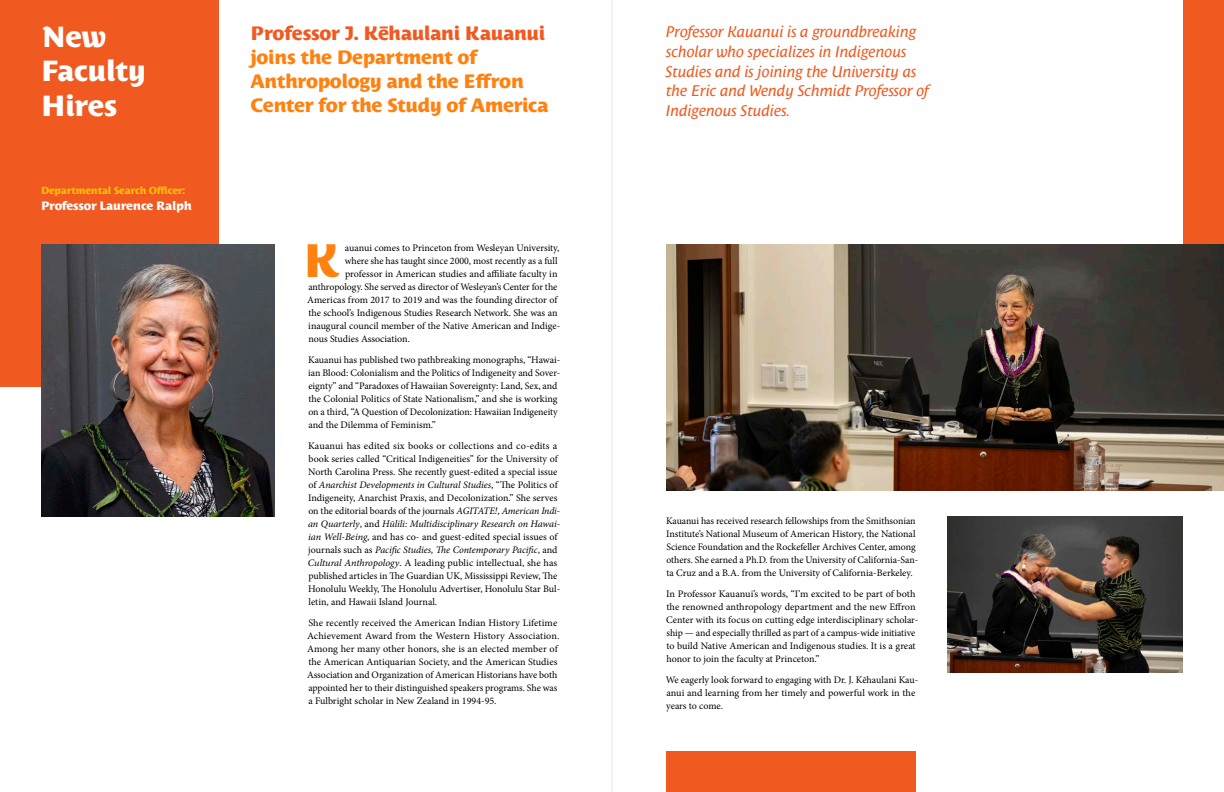
<style>
.page{position:relative;width:1224px;height:792px;background:#fff}
.page>*{position:absolute;margin:0;border:0;box-sizing:border-box;transform-origin:0 0}
.Body_Text_DP{font:800 46.4px "Costa Std";color:#ff810f}
.Chapter_Title_2nd_Le{font:800 28.8px/34.6px "Costa Std";letter-spacing:-.02em;color:#fff}
.Section_Title_Red{font:800 19.2px/24px "Costa Std";letter-spacing:-.025em;color:#ff810f}
.Interview_Quote_Smal{font:italic 15.3px/19.8px "Costa Std";letter-spacing:-.015em;color:#f05a21}
.Lab_Credits_Name{font:800 12px "Costa Std";letter-spacing:-.015em;color:#fff}
.Body_Text{font:10px/13px "Minion Pro";letter-spacing:-.005em;color:#000}
.Body_Text_DP-2{font:10px "Minion Pro";letter-spacing:-.005em;color:#000}
.Lab_Credits_Title{font:800 10px "Costa Std";letter-spacing:-.015em;color:#ffbe00}
.s1{color:#f05a21}
.s2{font-style:italic}
</style>
<div class="page">
<hr style="left:612px;top:0;width:1px;height:792px;background:#e6e6e6">
<div style="left:0;top:0;width:219px;height:387px;background:#f05a21"></div>
<img style="left:666px;top:244px;width:558px;height:247px">
<img style="left:41px;top:244px;width:234px;height:273px">
<div style="left:1183px;top:0;width:41px;height:244px;background:#f05a21"></div>
<img style="left:947px;top:517px;width:236px;height:156px">
<div style="left:666px;top:751px;width:250px;height:41px;background:#f05a21"></div>
<p class="Chapter_Title_2nd_Le" style="left:41px;top:19px;width:107px">New<br>Faculty<br>Hires</p>
<p class="Lab_Credits_Title" style="left:41px;top:185px;width:146px">Departmental Search Officer:</p>
<p class="Lab_Credits_Name" style="left:41px;top:199px;width:152px">Professor Laurence Ralph</p>
<p class="Section_Title_Red" style="left:250px;top:21px;width:300px"><span class="s1">Professor J. Ke</span><sup>–</sup><span class="s1">haulani Kauanui </span>joins the Department of<br>Anthropology and the Effron<br>Center for the Study of America</p>
<p class="Body_Text_DP" style="left:304px;top:233px;width:38px">K</p>
<p class="Body_Text_DP-2" style="left:345px;top:241px;width:216px">auanui comes to Princeton from Wesleyan University,</p>
<p class="Body_Text_DP-2" style="left:345px;top:254px;width:214px">where she has taught since 2000, most recently as a full</p>
<p class="Body_Text_DP-2" style="left:345px;top:267px;width:214px">professor in American studies and affiliate faculty in</p>
<p class="Body_Text_DP-2" style="left:308px;top:280px;width:250px">anthropology. She served as director of Wesleyan’s Center for the</p>
<p class="Body_Text_DP-2" style="left:307px;top:293px;width:252px">Americas from 2017 to 2019 and was the founding director of</p>
<p class="Body_Text_DP-2" style="left:308px;top:306px;width:251px">the school’s Indigenous Studies Research Network. She was an</p>
<p class="Body_Text_DP-2" style="left:308px;top:319px;width:254px">inaugural council member of the Native American and Indige-</p>
<p class="Body_Text_DP-2" style="left:308px;top:332px;width:103px">nous Studies Association.</p>
<p class="Body_Text" style="left:308px;top:353px;width:254px">Kauanui has published two pathbreaking monographs, “Hawai&shy;ian Blood: Colonialism and the Politics of Indigeneity and Sover&shy;eignty” and “Paradoxes of Hawaiian Sovereignty: Land, Sex, and the Colonial Politics of State Nationalism,” and she is working on a third, “A Question of Decolonization: Hawaiian Indigeneity and the Dilemma of Feminism.”</p>
<p class="Body_Text" style="left:308px;top:439px;width:254px">Kauanui has edited six books or collections and co-edits a book series called “Critical Indigeneities” for the University of North Carolina Press. She recently guest-edited a special issue of <span class="s2">Anarchist Developments in Cultural Studies</span>, “The Politics of Indigeneity, Anarchist Praxis, and Decolonization.” She serves on the editorial boards of the journals <span class="s2">AGITATE!</span>, <span class="s2">American Indi&shy;an Quarterly</span>, and <span class="s2">Hūlili: Multidisciplinary Research on Hawai&shy;ian Well-Being</span>, and has co- and guest-edited special issues of journals such as <span class="s2">Pacific Studies, The Contemporary Pacific</span>, and <span class="s2">Cultural Anthropology</span>. A leading public intellectual, she has published articles in The Guardian UK, Mississippi Review, The Honolulu Weekly, The Honolulu Advertiser, Honolulu Star Bul&shy;letin, and Hawaii Island Journal.</p>
<p class="Body_Text" style="left:307px;top:616px;width:254px">She recently received the American Indian History Lifetime Achievement Award from the Western History Association.<br>Among her many other honors, she is an elected member of the American Antiquarian Society, and the American Studies Association and Organization of American Historians have both appointed her to their distinguished speakers programs. She was a Fulbright scholar in New Zealand in 1994-95.</p>
<p class="Interview_Quote_Smal" style="left:666px;top:22px;width:265px">Professor Kauanui is a groundbreaking scholar who specializes in Indigenous Studies and is joining the University as the Eric and Wendy Schmidt Professor of Indigenous Studies.</p>
<p class="Body_Text" style="left:666px;top:514px;width:254px">Kauanui has received research fellowships from the Smithsonian Institute’s National Museum of American History, the National Science Foundation and the Rockefeller Archives Center, among others. She earned a Ph.D. from the University of California-San&shy;ta Cruz and a B.A. from the University of California-Berkeley.</p>
<p class="Body_Text" style="left:666px;top:587px;width:254px">In Professor Kauanui’s words, “I’m excited to be part of both the renowned anthropology department and the new Effron Center with its focus on cutting edge interdisciplinary scholar&shy;ship — and especially thrilled as part of a campus-wide initiative to build Native American and Indigenous studies. It is a great honor to join the faculty at Princeton.”</p>
<p class="Body_Text" style="left:666px;top:673px;width:254px">We eagerly look forward to engaging with Dr. J. Kēhaulani Kau&shy;anui and learning from her timely and powerful work in the years to come.</p>
</div>
